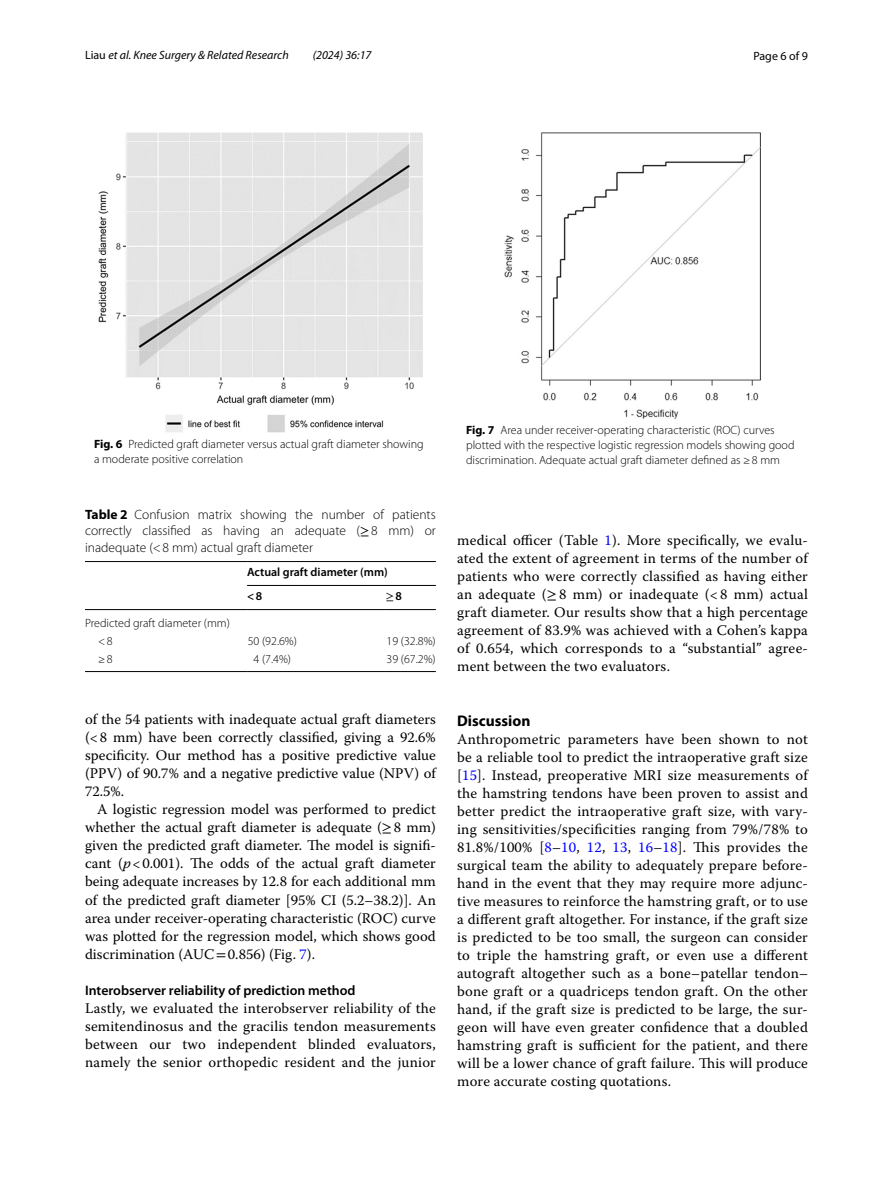
<style>
.page{position:relative;width:893px;height:1187px;background:#fff}
.page>*{position:absolute;margin:0;border:0;box-sizing:border-box;transform-origin:0 0}
.t1{font:700 15.45px "Myriad Pro";color:#000}
.t2{font:14.7px/18px "Warnock Pro";letter-spacing:.015em;color:#000;text-align:justify}
.t3{font:600 13.8px "Myriad Pro";color:#000}
.t4{font:300 13.5px/16.5px "Myriad Pro";color:#000;text-align:justify}
.t5{font:300 12px/15px "Myriad Pro";color:#000}
.t6{font:italic 12px "Myriad Pro";color:#000}
.t7{font:600 12px/23.9px "Myriad Pro";color:#000}
.t8{font:12px "Myriad Pro";color:#000}
.t9{font:12px "STIX";color:#000}
.s1{font-style:normal}
.s2{font-weight:700}
.s3{font-family:"STIX";font-weight:400}
.s4{font-family:"Myriad Pro";font-weight:600}
.s5{font-family:"STIX"}
.s6{font-style:italic}
.s7{color:#00f}
</style>
<div class="page">
<img style="left:99px;top:133px;width:323px;height:299px">
<hr style="left:85px;top:561px;width:162px;height:1px;background:#000">
<hr style="left:85px;top:609px;width:162px;height:1px;background:#000">
<hr style="left:247px;top:561px;width:139px;height:1px;background:#000">
<hr style="left:386px;top:561px;width:50px;height:1px;background:#000">
<hr style="left:247px;top:609px;width:139px;height:1px;background:#000">
<hr style="left:386px;top:609px;width:50px;height:1px;background:#000">
<hr style="left:85px;top:671px;width:162px;height:1px;background:#000">
<hr style="left:247px;top:671px;width:139px;height:1px;background:#000">
<hr style="left:386px;top:671px;width:50px;height:1px;background:#000">
<hr style="left:247px;top:585px;width:189px;height:1px;background:#000">
<img style="left:505px;top:133px;width:255px;height:285px">
<p class="t6" style="left:85px;top:48px;width:205px"><span class="s1">Liau</span> et al. Knee Surgery &amp; Related Research</p>
<p class="t6" style="left:313px;top:48px;width:60px">(2024) 36:17</p>
<p class="t8" style="left:753px;top:48px;width:56px">Page 6 of 9</p>
<p class="t5" style="left:94px;top:436px;width:331px"><span class="s2">Fig. 6</span> Predicted graft diameter versus actual graft diameter showing a moderate positive correlation</p>
<p class="t4" style="left:85px;top:506px;width:352px"><span class="s2">Table 2</span> Confusion matrix showing the number of patients correctly classified as having an adequate (<span class="s3">≥</span>8 mm) or inadequate (&lt;8 mm) actual graft diameter</p>
<p class="t7" style="left:247px;top:559px;width:142px">Actual graft diameter (mm) &lt;8</p>
<p class="t9" style="left:386px;top:587px;width:18px">≥<span class="s4">8</span></p>
<p class="t5" style="left:98px;top:613px;width:133px;line-height:18.1px;text-indent:-13px">Predicted graft diameter (mm) &lt;8</p>
<p class="t5" style="left:248px;top:633px;width:51px">50 (92.6%)</p>
<p class="t5" style="left:387px;top:633px;width:51px">19 (32.8%)</p>
<p class="t5" style="left:98px;top:651px;width:16px">≥8</p>
<p class="t5" style="left:254px;top:651px;width:39px">4 (7.4%)</p>
<p class="t5" style="left:387px;top:651px;width:51px">39 (67.2%)</p>
<p class="t2" style="left:85px;top:710px;width:352px">of the 54 patients with inadequate actual graft diameters (&lt;8 mm) have been correctly classified, giving a 92.6% specificity. Our method has a positive predictive value (PPV) of 90.7% and a negative predictive value (NPV) of 72.5%.</p>
<p class="t2" style="left:85px;top:800px;width:352px;text-indent:12px">A logistic regression model was performed to predict whether the actual graft diameter is adequate (<span class="s5">≥</span>8 mm) given the predicted graft diameter. The model is signifi&shy;cant (<span class="s6">p</span>&lt;0.001). The odds of the actual graft diameter being adequate increases by 12.8 for each additional mm of the predicted graft diameter [95% CI (5.2–38.2)]. An area under receiver-operating characteristic (ROC) curve was plotted for the regression model, which shows good discrimination (AUC<span class="s5">=</span>0.856) (Fig. <span class="s7">7</span>).</p>
<p class="t3" style="left:85px;top:981px;width:272px">Interobserver reliability of prediction method</p>
<p class="t2" style="left:85px;top:998px;width:352px">Lastly, we evaluated the interobserver reliability of the semitendinosus and the gracilis tendon measurements between our two independent blinded evaluators, namely the senior orthopedic resident and the junior</p>
<p class="t5" style="left:466px;top:422px;width:330px"><span class="s2">Fig. 7</span> Area under receiver-operating characteristic (ROC) curves plotted with the respective logistic regression models showing good discrimination. Adequate actual graft diameter defined as ≥8 mm</p>
<p class="t2" style="left:457px;top:531px;width:352px">medical officer (Table <span class="s7">1</span>). More specifically, we evalu&shy;ated the extent of agreement in terms of the number of patients who were correctly classified as having either an adequate (<span class="s5">≥</span>8 mm) or inadequate (&lt; 8 mm) actual graft diameter. Our results show that a high percentage agreement of 83.9% was achieved with a Cohen’s kappa of 0.654, which corresponds to a “substantial” agree&shy;ment between the two evaluators.</p>
<p class="t1" style="left:457px;top:710px;width:75px">Discussion</p>
<p class="t2" style="left:457px;top:730px;width:352px">Anthropometric parameters have been shown to not be a reliable tool to predict the intraoperative graft size [<span class="s7">15</span>]. Instead, preoperative MRI size measurements of the hamstring tendons have been proven to assist and better predict the intraoperative graft size, with vary&shy;ing sensitivities/specificities ranging from 79%/78% to 81.8%/100% [<span class="s7">8</span>–<span class="s7">10</span>, <span class="s7">12</span>, <span class="s7">13</span>, <span class="s7">16</span>–<span class="s7">18</span>]. This provides the surgical team the ability to adequately prepare before&shy;hand in the event that they may require more adjunc&shy;tive measures to reinforce the hamstring graft, or to use a different graft altogether. For instance, if the graft size is predicted to be too small, the surgeon can consider to triple the hamstring graft, or even use a different autograft altogether such as a bone–patellar tendon– bone graft or a quadriceps tendon graft. On the other hand, if the graft size is predicted to be large, the sur&shy;geon will have even greater confidence that a doubled hamstring graft is sufficient for the patient, and there will be a lower chance of graft failure. This will produce more accurate costing quotations.</p>
</div>
